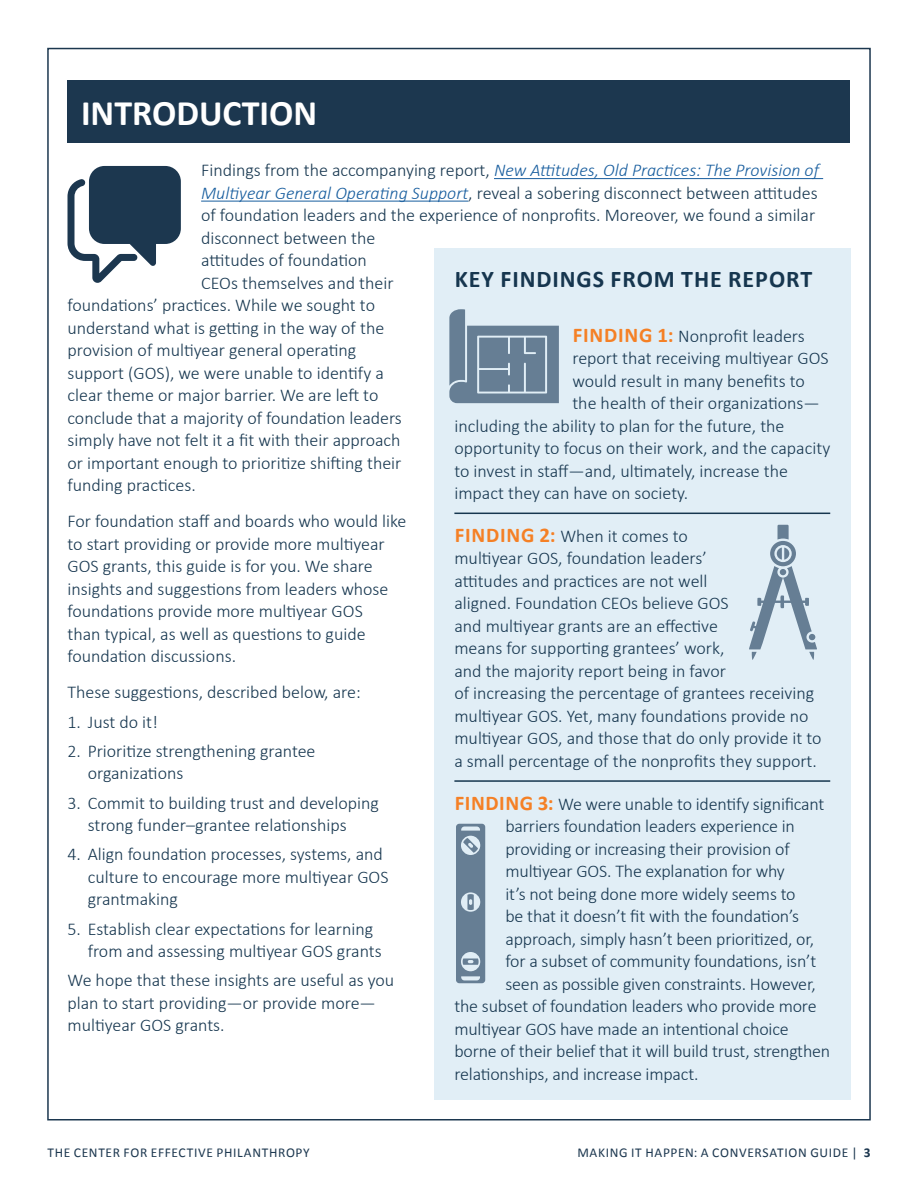
<style>
.page{position:relative;width:918px;height:1188px;background:#fff}
.page>*{position:absolute;margin:0;border:0;box-sizing:border-box;transform-origin:0 0}
.COPY{font:700 36px "Calibri";color:#fff}
.COPY-2{font:700 24px "Calibri";letter-spacing:.04em;color:#16364f}
.COPY-3{font:300 18px/22.5px "Calibri";color:#16364f}
.COPY-4{font:italic 300 18px "Calibri";color:#175d9e}
.t1{font:13.5px "Calibri";letter-spacing:.05em;color:#1c374f}
.s1{font-style:normal;color:#16364f}
.s2{font-style:italic;color:#175d9e}
.s3{font-weight:700;font-size:21px;color:#f58025}
.s4{font-weight:700}
</style>
<div class="page">
<hr style="left:494px;top:178px;width:329px;height:1px;background:#175d9e">
<hr style="left:201px;top:201px;width:267px;height:1px;background:#175d9e">
<div style="left:68px;top:80px;width:782px;height:63px;background:#1c374f"></div>
<div style="left:434px;top:248px;width:416px;height:852px;background:#e1eef6"></div>
<hr style="left:454px;top:513px;width:376px;height:1px;background:#16364f">
<hr style="left:454px;top:780px;width:376px;height:2px;background:#16364f">
<svg style="left:449px;top:309px;width:110px;height:94px"></svg>
<svg style="left:749px;top:525px;width:68px;height:135px"></svg>
<svg style="left:456px;top:824px;width:29px;height:159px;background:#7a90a4"></svg>
<svg style="left:68px;top:166px;width:113px;height:117px"></svg>
<p class="COPY" style="left:81px;top:90px;width:238px">INTRODUCTION</p>
<p class="COPY-4" style="left:201px;top:159px;width:620px"><span class="s1">Findings from the accompanying report,</span> New Attitudes, Old Practices: The Provision of</p>
<p class="COPY-3" style="left:201px;top:181px;width:618px"><span class="s2">Multiyear General Operating Support</span>, reveal a sobering disconnect between attitudes</p>
<p class="COPY-3" style="left:201px;top:204px;width:616px">of foundation leaders and the experience of nonprofits. Moreover, we found a similar</p>
<p class="COPY-3" style="left:201px;top:226px;width:176px">disconnect between the</p>
<p class="COPY-3" style="left:201px;top:249px;width:167px">attitudes of foundation</p>
<p class="COPY-3" style="left:201px;top:271px;width:194px">CEOs themselves and their</p>
<p class="COPY-3" style="left:68px;top:294px;width:309px">foundations’ practices. While we sought to</p>
<p class="COPY-3" style="left:68px;top:316px;width:318px">understand what is getting in the way of the</p>
<p class="COPY-3" style="left:68px;top:339px;width:290px">provision of multiyear general operating</p>
<p class="COPY-3" style="left:68px;top:361px;width:318px">support (GOS), we were unable to identify a</p>
<p class="COPY-3" style="left:68px;top:384px;width:312px">clear theme or major barrier. We are left to</p>
<p class="COPY-3" style="left:68px;top:406px;width:336px">conclude that a majority of foundation leaders</p>
<p class="COPY-3" style="left:68px;top:429px;width:335px">simply have not felt it a fit with their approach</p>
<p class="COPY-3" style="left:68px;top:451px;width:335px">or important enough to prioritize shifting their</p>
<p class="COPY-3" style="left:68px;top:474px;width:130px">funding practices.</p>
<p class="COPY-3" style="left:68px;top:510px;width:340px">For foundation staff and boards who would like to start providing or provide more multiyear GOS grants, this guide is for you. We share insights and suggestions from leaders whose foundations provide more multiyear GOS<br>than typical, as well as questions to guide foundation discussions.</p>
<p class="COPY-3" style="left:68px;top:681px;width:295px">These suggestions, described below, are:</p>
<p class="COPY-3" style="left:68px;top:710px;width:92px">1. Just do it!</p>
<p class="COPY-3" style="left:88px;top:739px;width:229px;text-indent:-20px">2. Prioritize strengthening grantee organizations</p>
<p class="COPY-3" style="left:88px;top:791px;width:293px;text-indent:-20px">3. Commit to building trust and developing strong funder–grantee relationships</p>
<p class="COPY-3" style="left:88px;top:843px;width:302px;text-indent:-20px">4. Align foundation processes, systems, and culture to encourage more multiyear GOS grantmaking</p>
<p class="COPY-3" style="left:88px;top:917px;width:295px;text-indent:-20px">5. Establish clear expectations for learning from and assessing multiyear GOS grants</p>
<p class="COPY-3" style="left:68px;top:969px;width:328px">We hope that these insights are useful as you plan to start providing—or provide more— multiyear GOS grants.</p>
<p class="COPY-2" style="left:455px;top:263px;width:359px">KEY FINDINGS FROM THE REPORT</p>
<p class="COPY-3" style="left:573px;top:324px;width:233px"><span class="s3">FINDING 1:</span> Nonprofit leaders</p>
<p class="COPY-3" style="left:572px;top:347px;width:258px">report that receiving multiyear GOS</p>
<p class="COPY-3" style="left:572px;top:369px;width:234px">would result in many benefits to</p>
<p class="COPY-3" style="left:572px;top:392px;width:249px">the health of their organizations—</p>
<p class="COPY-3" style="left:454px;top:414px;width:332px">including the ability to plan for the future, the</p>
<p class="COPY-3" style="left:454px;top:437px;width:377px">opportunity to focus on their work, and the capacity</p>
<p class="COPY-3" style="left:454px;top:459px;width:335px">to invest in staff—and, ultimately, increase the</p>
<p class="COPY-3" style="left:454px;top:482px;width:235px">impact they can have on society.</p>
<p class="COPY-3" style="left:454px;top:524px;width:369px"><span class="s3">FINDING 2:</span> When it comes to<br>multiyear GOS, foundation leaders’<br>attitudes and practices are not well<br>aligned. Foundation CEOs believe GOS<br>and multiyear grants are an effective<br>means for supporting grantees’ work,<br>and the majority report being in favor<br>of increasing the percentage of grantees receiving multiyear GOS. Yet, many foundations provide no multiyear GOS, and those that do only provide it to a small percentage of the nonprofits they support.</p>
<p class="COPY-3" style="left:455px;top:792px;width:371px"><span class="s3">FINDING 3:</span> We were unable to identify significant</p>
<p class="COPY-3" style="left:505px;top:815px;width:291px">barriers foundation leaders experience in</p>
<p class="COPY-3" style="left:505px;top:837px;width:286px">providing or increasing their provision of</p>
<p class="COPY-3" style="left:505px;top:860px;width:281px">multiyear GOS. The explanation for why</p>
<p class="COPY-3" style="left:505px;top:882px;width:292px">it’s not being done more widely seems to</p>
<p class="COPY-3" style="left:505px;top:905px;width:295px">be that it doesn’t fit with the foundation’s</p>
<p class="COPY-3" style="left:505px;top:927px;width:310px">approach, simply hasn’t been prioritized, or,</p>
<p class="COPY-3" style="left:505px;top:950px;width:312px">for a subset of community foundations, isn’t</p>
<p class="COPY-3" style="left:505px;top:972px;width:312px">seen as possible given constraints. However,</p>
<p class="COPY-3" style="left:454px;top:995px;width:364px">the subset of foundation leaders who provide more</p>
<p class="COPY-3" style="left:454px;top:1017px;width:336px">multiyear GOS have made an intentional choice</p>
<p class="COPY-3" style="left:454px;top:1040px;width:377px">borne of their belief that it will build trust, strengthen</p>
<p class="COPY-3" style="left:454px;top:1062px;width:246px">relationships, and increase impact.</p>
<p class="t1" style="left:47px;top:1144px;width:264px">THE CENTER FOR EFFECTIVE PHILANTHROPY</p>
<p class="t1" style="left:577px;top:1144px;width:295px">MAKING IT HAPPEN: A CONVERSATION GUIDE | <span class="s4">3</span></p>
</div>
